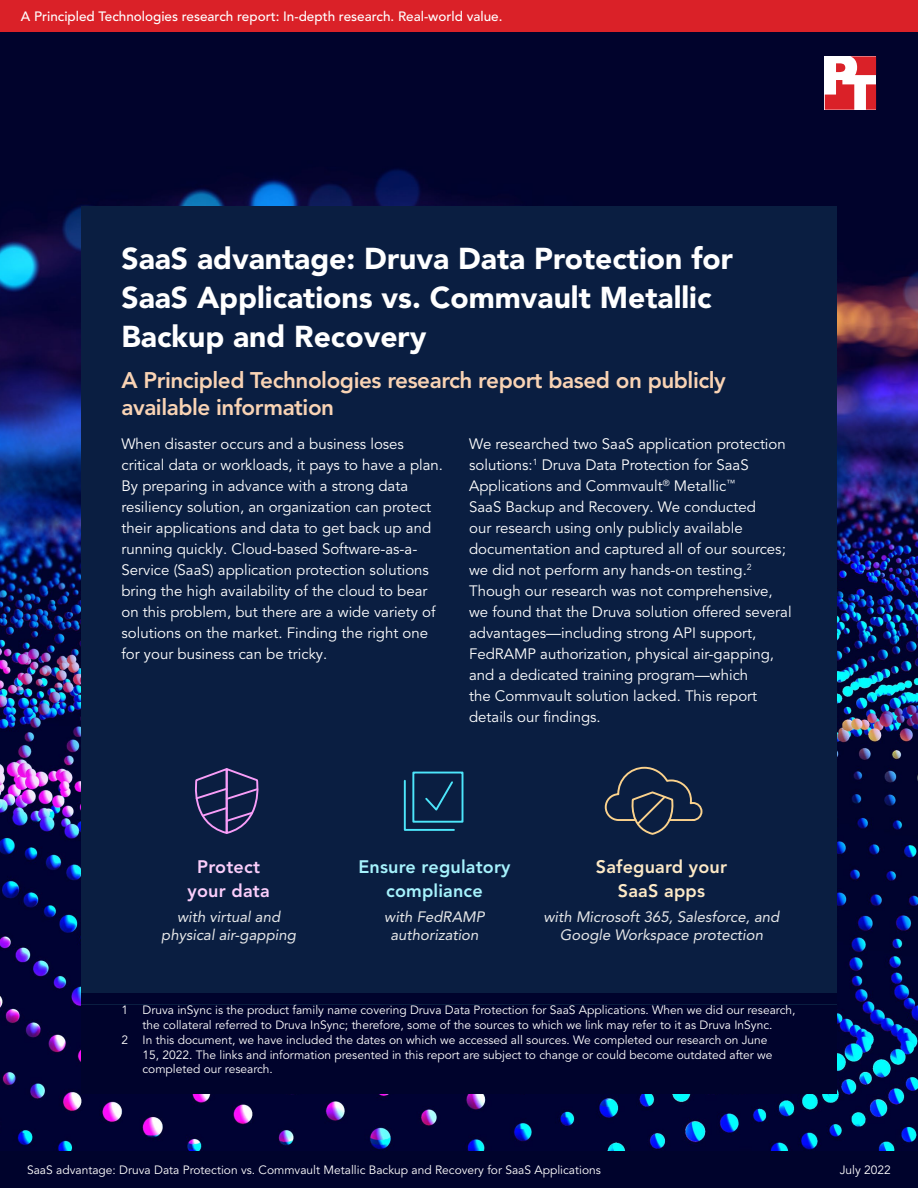
<style>
.page{position:relative;width:918px;height:1188px;background:#fff}
.page>*{position:absolute;margin:0;border:0;box-sizing:border-box;transform-origin:0 0}
.t1{font:900 30px/39px "Avenir LT Pro";color:#fff}
.t2{font:800 22.5px/27px "Avenir LT Pro";letter-spacing:-.02em;color:#f9d3b4}
.t3{font:800 18px/24px "Avenir LT Pro";letter-spacing:.01em;color:#a6f3fd;text-align:center}
.t4{font:800 18px/24px "Avenir LT Pro";letter-spacing:.01em;color:#fde9c6;text-align:center}
.t5{font:800 18px/24px "Avenir LT Pro";letter-spacing:.01em;color:#fbcefb;text-align:center}
.t6{font:15px/21px "Avenir LT Pro";color:#fff}
.t7{font:italic 15px/18px "Avenir LT Pro";color:#e6e7e8;text-align:center}
.t8{font:500 13.5px "Avenir LT Pro";color:#fff}
.t9{font:12px/14.4px "Avenir LT Pro";color:#fff;text-align:center}
</style>
<div class="page">
<img style="left:0;top:32px;width:918px;height:1119px">
<div style="left:81px;top:206px;width:756px;height:888px;background:#0a1e41"></div>
<div style="left:81px;top:1005px;width:756px;height:81px;background:#00032c"></div>
<div style="left:81px;top:1035px;width:756px;height:59px;background:#00032c"></div>
<svg style="left:194px;top:768px;width:65px;height:66px"></svg>
<div style="left:412px;top:772px;width:51px;height:51px;border:2px solid #4de6fb"></div>
<svg style="left:403px;top:779px;width:53px;height:52px"></svg>
<svg style="left:604px;top:766px;width:99px;height:69px"></svg>
<div style="left:81px;top:994px;width:756px;height:10px;background:#00032c"></div>
<div style="left:756px;top:1151px;width:162px;height:37px;background:#00032c"></div>
<div style="left:0;top:1151px;width:796px;height:37px;background:#00032c"></div>
<div style="left:0;top:0;width:918px;height:32px;background:#da2128"></div>
<svg style="left:825px;top:56px;width:51px;height:54px"></svg>
<p class="t8" style="left:21px;top:9px;width:483px">A Principled Technologies research report: In-depth research. Real-world value.</p>
<h1 class="t1" style="left:122px;top:240px;width:613px">SaaS advantage: Druva Data Protection for<br>SaaS Applications vs. Commvault Metallic<br>Backup and Recovery</h1>
<h2 class="t2" style="left:122px;top:367px;width:606px">A Principled Technologies research report based on publicly available information</h2>
<p class="t6" style="left:122px;top:434px;width:323px">When disaster occurs and a business loses critical data or workloads, it pays to have a plan.<br>By preparing in advance with a strong data resiliency solution, an organization can protect their applications and data to get back up and running quickly. Cloud-based Software-as-a-Service (SaaS) application protection solutions bring the high availability of the cloud to bear on this problem, but there are a wide variety of solutions on the market. Finding the right one for your business can be tricky.</p>
<p class="t6" style="left:469px;top:434px;width:324px">We researched two SaaS application protection solutions:<sup>1</sup> Druva Data Protection for SaaS Applications and Commvault<sup>®</sup> Metallic<sup>™<br></sup>SaaS Backup and Recovery. We conducted<br>our research using only publicly available documentation and captured all of our sources; we did not perform any hands-on testing.<sup>2<br></sup>Though our research was not comprehensive, we found that the Druva solution offered several advantages—including strong API support, FedRAMP authorization, physical air-gapping, and a dedicated training program—which<br>the Commvault solution lacked. This report details our findings.</p>
<p class="t5" style="left:188px;top:855px;width:84px">Protect your data</p>
<p class="t7" style="left:161px;top:908px;width:136px">with virtual and physical air-gapping</p>
<p class="t3" style="left:358px;top:855px;width:154px">Ensure regulatory compliance</p>
<p class="t7" style="left:384px;top:908px;width:102px">with FedRAMP authorization</p>
<p class="t4" style="left:596px;top:855px;width:133px">Safeguard your<br>SaaS apps</p>
<p class="t7" style="left:544px;top:908px;width:237px">with Microsoft 365, Salesforce, and<br>Google Workspace protection</p>
<p class="t9" style="left:122px;top:1003px;width:675px">1 Druva inSync is the product family name covering Druva Data Protection for SaaS Applications. When we did our research, the collateral referred to Druva InSync; therefore, some of the sources to which we link may refer to it as Druva InSync.</p>
<p class="t9" style="left:142px;top:1033px;width:632px;text-align:left;text-indent:-21px">2 In this document, we have included the dates on which we accessed all sources. We completed our research on June<br>15, 2022. The links and information presented in this report are subject to change or could become outdated after we completed our research.</p>
<p class="t9" style="left:27px;top:1163px;width:575px">SaaS advantage: Druva Data Protection vs. Commvault Metallic Backup and Recovery for SaaS Applications</p>
<p class="t9" style="left:840px;top:1163px;width:53px">July 2022</p>
</div>
